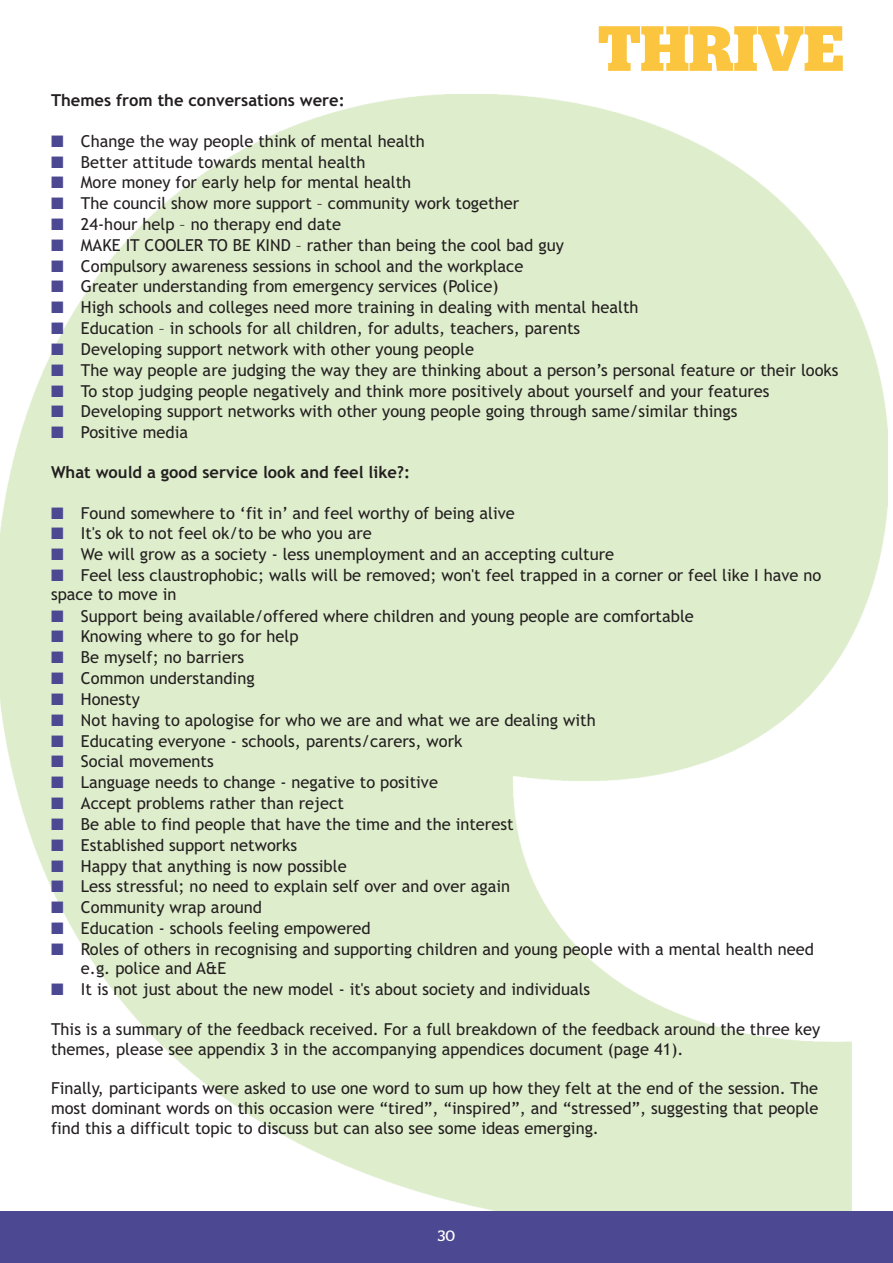
<style>
.page{position:relative;width:893px;height:1263px;background:#fff}
.page>*{position:absolute;margin:0;border:0;box-sizing:border-box;transform-origin:0 0}
.t1{font:16.5px/19.8px "Trebuchet MS";color:#231f20}
.t2{font:700 16.5px "Trebuchet MS";color:#231f20}
.t3{font:15px "Stag";color:#fff}
.s1{color:#4c4992}
</style>
<div class="page">
<img style="left:0;top:95px;width:887px;height:1117px">
<div style="left:0;top:1212px;width:893px;height:51px;background:#4c4992"></div>
<svg style="left:599px;top:26px;width:244px;height:45px"></svg>
<p class="t2" style="left:51px;top:90px;width:295px">Themes from the conversations were:</p>
<p class="t1" style="left:51px;top:131px;width:375px"><span class="s1">■</span> Change the way people think of mental health</p>
<p class="t1" style="left:51px;top:152px;width:316px"><span class="s1">■</span> Better attitude towards mental health</p>
<p class="t1" style="left:51px;top:173px;width:362px"><span class="s1">■</span> More money for early help for mental health</p>
<p class="t1" style="left:51px;top:194px;width:470px"><span class="s1">■</span> The council show more support – community work together</p>
<p class="t1" style="left:51px;top:214px;width:291px"><span class="s1">■</span> 24-hour help – no therapy end date</p>
<p class="t1" style="left:51px;top:235px;width:514px"><span class="s1">■</span> MAKE IT COOLER TO BE KIND – rather than being the cool bad guy</p>
<p class="t1" style="left:51px;top:256px;width:474px"><span class="s1">■</span> Compulsory awareness sessions in school and the workplace</p>
<p class="t1" style="left:51px;top:277px;width:449px"><span class="s1">■</span> Greater understanding from emergency services (Police)</p>
<p class="t1" style="left:51px;top:298px;width:589px"><span class="s1">■</span> High schools and colleges need more training in dealing with mental health</p>
<p class="t1" style="left:51px;top:318px;width:531px"><span class="s1">■</span> Education – in schools for all children, for adults, teachers, parents</p>
<p class="t1" style="left:51px;top:339px;width:424px"><span class="s1">■</span> Developing support network with other young people</p>
<p class="t1" style="left:51px;top:360px;width:789px"><span class="s1">■</span> The way people are judging the way they are thinking about a person’s personal feature or their looks</p>
<p class="t1" style="left:51px;top:381px;width:720px"><span class="s1">■</span> To stop judging people negatively and think more positively about yourself and your features</p>
<p class="t1" style="left:51px;top:402px;width:688px"><span class="s1">■</span> Developing support networks with other young people going through same/similar things</p>
<p class="t1" style="left:51px;top:423px;width:139px"><span class="s1">■</span> Positive media</p>
<p class="t2" style="left:51px;top:462px;width:361px">What would a good service look and feel like?:</p>
<p class="t1" style="left:51px;top:503px;width:465px"><span class="s1">■</span> Found somewhere to ‘fit in’ and feel worthy of being alive</p>
<p class="t1" style="left:51px;top:524px;width:322px"><span class="s1">■</span> It's ok to not feel ok/to be who you are</p>
<p class="t1" style="left:51px;top:544px;width:565px"><span class="s1">■</span> We will grow as a society - less unemployment and an accepting culture</p>
<p class="t1" style="left:51px;top:565px;width:772px"><span class="s1">■</span> Feel less claustrophobic; walls will be removed; won't feel trapped in a corner or feel like I have no space to move in</p>
<p class="t1" style="left:51px;top:606px;width:644px"><span class="s1">■</span> Support being available/offered where children and young people are comfortable</p>
<p class="t1" style="left:51px;top:627px;width:249px"><span class="s1">■</span> Knowing where to go for help</p>
<p class="t1" style="left:51px;top:648px;width:195px"><span class="s1">■</span> Be myself; no barriers</p>
<p class="t1" style="left:51px;top:668px;width:205px"><span class="s1">■</span> Common understanding</p>
<p class="t1" style="left:51px;top:689px;width:90px"><span class="s1">■</span> Honesty</p>
<p class="t1" style="left:51px;top:710px;width:546px"><span class="s1">■</span> Not having to apologise for who we are and what we are dealing with</p>
<p class="t1" style="left:51px;top:731px;width:413px"><span class="s1">■</span> Educating everyone - schools, parents/carers, work</p>
<p class="t1" style="left:51px;top:752px;width:164px"><span class="s1">■</span> Social movements</p>
<p class="t1" style="left:51px;top:773px;width:388px"><span class="s1">■</span> Language needs to change - negative to positive</p>
<p class="t1" style="left:51px;top:793px;width:294px"><span class="s1">■</span> Accept problems rather than reject</p>
<p class="t1" style="left:51px;top:814px;width:464px"><span class="s1">■</span> Be able to find people that have the time and the interest</p>
<p class="t1" style="left:51px;top:835px;width:248px"><span class="s1">■</span> Established support networks</p>
<p class="t1" style="left:51px;top:856px;width:297px"><span class="s1">■</span> Happy that anything is now possible</p>
<p class="t1" style="left:51px;top:877px;width:461px"><span class="s1">■</span> Less stressful; no need to explain self over and over again</p>
<p class="t1" style="left:51px;top:897px;width:213px"><span class="s1">■</span> Community wrap around</p>
<p class="t1" style="left:51px;top:918px;width:321px"><span class="s1">■</span> Education - schools feeling empowered</p>
<p class="t1" style="left:81px;top:939px;width:734px;text-indent:-30px"><span class="s1">■</span> Roles of others in recognising and supporting children and young people with a mental health need e.g. police and A&amp;E</p>
<p class="t1" style="left:51px;top:980px;width:541px"><span class="s1">■</span> It is not just about the new model - it's about society and individuals</p>
<p class="t1" style="left:51px;top:1019px;width:771px">This is a summary of the feedback received. For a full breakdown of the feedback around the three key themes, please see appendix 3 in the accompanying appendices document (page 41).</p>
<p class="t1" style="left:51px;top:1078px;width:769px;text-align:justify">Finally, participants were asked to use one word to sum up how they felt at the end of the session. The most dominant words on this occasion were “tired”, “inspired”, and “stressed”, suggesting that people find this a difficult topic to discuss but can also see some ideas emerging.</p>
<p class="t3" style="left:438px;top:1231px;width:19px">30</p>
</div>
